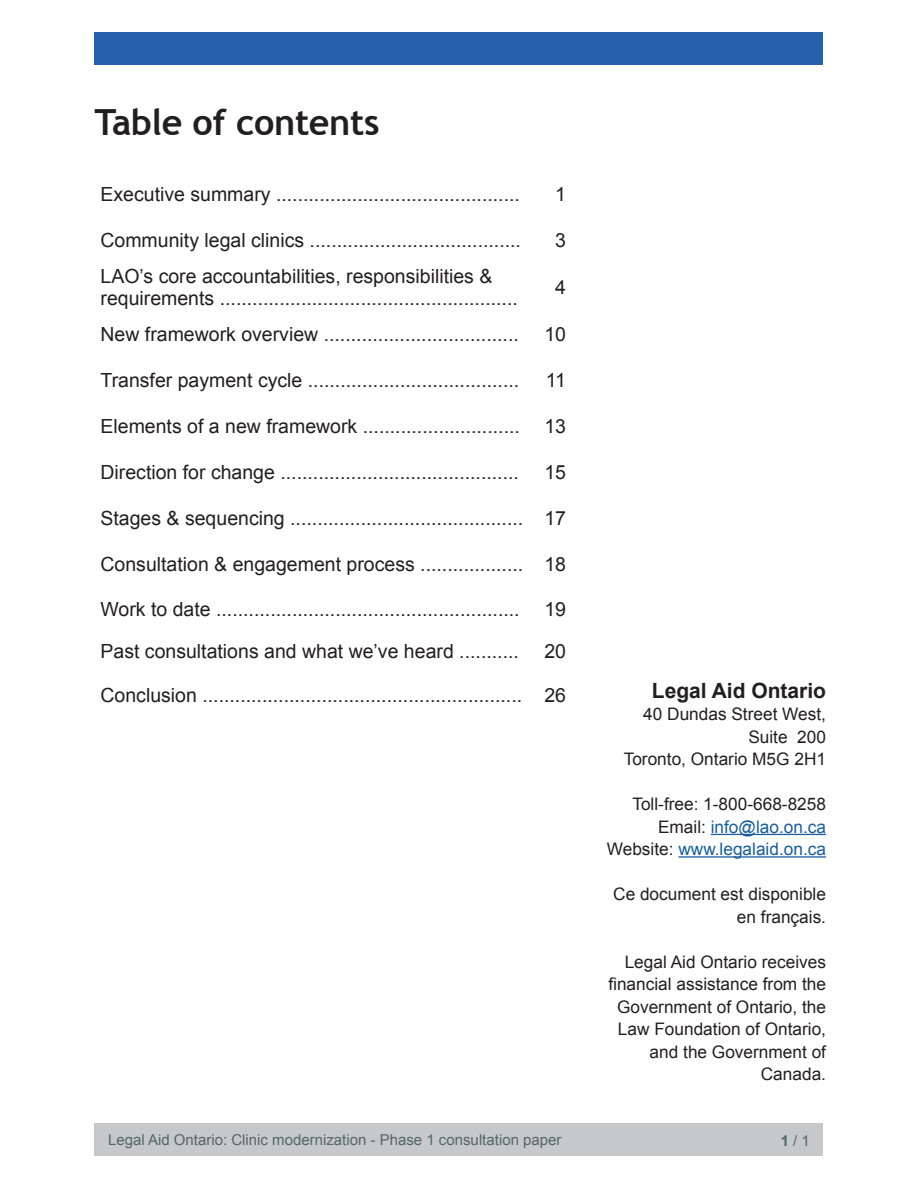
<style>
.page{position:relative;width:918px;height:1188px;background:#fff}
.page>*{position:absolute;margin:0;border:0;box-sizing:border-box;transform-origin:0 0}
.Heading_2{font:700 36px "Trebuchet MS";letter-spacing:-.01em;color:#231f20}
.t1{font:700 21px "Arial";color:#231f20}
.t2{font:19.5px/22.5px "Arial";color:#231f20}
.t3{font:17.25px/22.5px "Arial";color:#231f20;text-align:right}
.t4{font:17.25px "Arial";color:#175d9e}
.t5{font:15px "Arial";color:#546964}
.s1{color:#231f20}
.s2{font-weight:700}
</style>
<div class="page">
<div style="left:94px;top:1123px;width:730px;height:33px;background:#c6c8c9"></div>
<div style="left:94px;top:32px;width:730px;height:33px;background:#2761ae"></div>
<hr style="left:711px;top:834px;width:115px;height:1px;background:#175d9e">
<hr style="left:678px;top:856px;width:148px;height:2px;background:#175d9e">
<h2 class="Heading_2" style="left:94px;top:99px;width:287px">Table of contents</h2>
<p class="t2" style="left:100px;top:183px;width:421px">Executive summary .............................................</p>
<p class="t2" style="left:555px;top:183px;width:12px">1</p>
<p class="t2" style="left:100px;top:229px;width:422px">Community legal clinics .......................................</p>
<p class="t2" style="left:555px;top:229px;width:12px">3</p>
<p class="t2" style="left:101px;top:265px;width:419px">LAO’s core accountabilities, responsibilities &amp; requirements .......................................................</p>
<p class="t2" style="left:555px;top:276px;width:12px">4</p>
<p class="t2" style="left:101px;top:324px;width:420px">New framework overview ....................................</p>
<p class="t2" style="left:544px;top:324px;width:23px">10</p>
<p class="t2" style="left:101px;top:369px;width:420px">Transfer payment cycle .......................................</p>
<p class="t2" style="left:546px;top:369px;width:22px">11</p>
<p class="t2" style="left:101px;top:415px;width:421px">Elements of a new framework .............................</p>
<p class="t2" style="left:544px;top:415px;width:23px">13</p>
<p class="t2" style="left:101px;top:461px;width:420px">Direction for change ............................................</p>
<p class="t2" style="left:544px;top:461px;width:23px">15</p>
<p class="t2" style="left:101px;top:507px;width:424px">Stages &amp; sequencing ...........................................</p>
<p class="t2" style="left:544px;top:507px;width:23px">17</p>
<p class="t2" style="left:101px;top:553px;width:424px">Consultation &amp; engagement process ...................</p>
<p class="t2" style="left:544px;top:553px;width:23px">18</p>
<p class="t2" style="left:101px;top:598px;width:421px">Work to date ........................................................</p>
<p class="t2" style="left:544px;top:598px;width:23px">19</p>
<p class="t2" style="left:101px;top:640px;width:420px">Past consultations and what we’ve heard ...........</p>
<p class="t2" style="left:544px;top:640px;width:23px">20</p>
<p class="t2" style="left:101px;top:684px;width:423px">Conclusion ...........................................................</p>
<p class="t2" style="left:544px;top:684px;width:23px">26</p>
<p class="t1" style="left:652px;top:676px;width:176px">Legal Aid Ontario</p>
<p class="t3" style="left:643px;top:703px;width:184px">40 Dundas Street West,<br>Suite 200</p>
<p class="t3" style="left:624px;top:748px;width:204px">Toronto, Ontario M5G 2H1</p>
<p class="t3" style="left:632px;top:793px;width:195px">Toll-free: 1-800-668-8258</p>
<p class="t4" style="left:658px;top:815px;width:170px"><span class="s1">Email:</span> info@lao.on.ca</p>
<p class="t4" style="left:607px;top:838px;width:221px"><span class="s1">Website:</span> www.legalaid.on.ca</p>
<p class="t3" style="left:613px;top:883px;width:214px">Ce document est disponible en français.</p>
<p class="t3" style="left:608px;top:950px;width:219px">Legal Aid Ontario receives financial assistance from the<br>Government of Ontario, the<br>Law Foundation of Ontario, and the Government of<br>Canada.</p>
<p class="t5" style="left:108px;top:1130px;width:455px">Legal Aid Ontario: Clinic modernization - Phase 1 consultation paper</p>
<p class="t5" style="left:781px;top:1131px;width:31px"><span class="s2">1</span> / 1</p>
</div>
